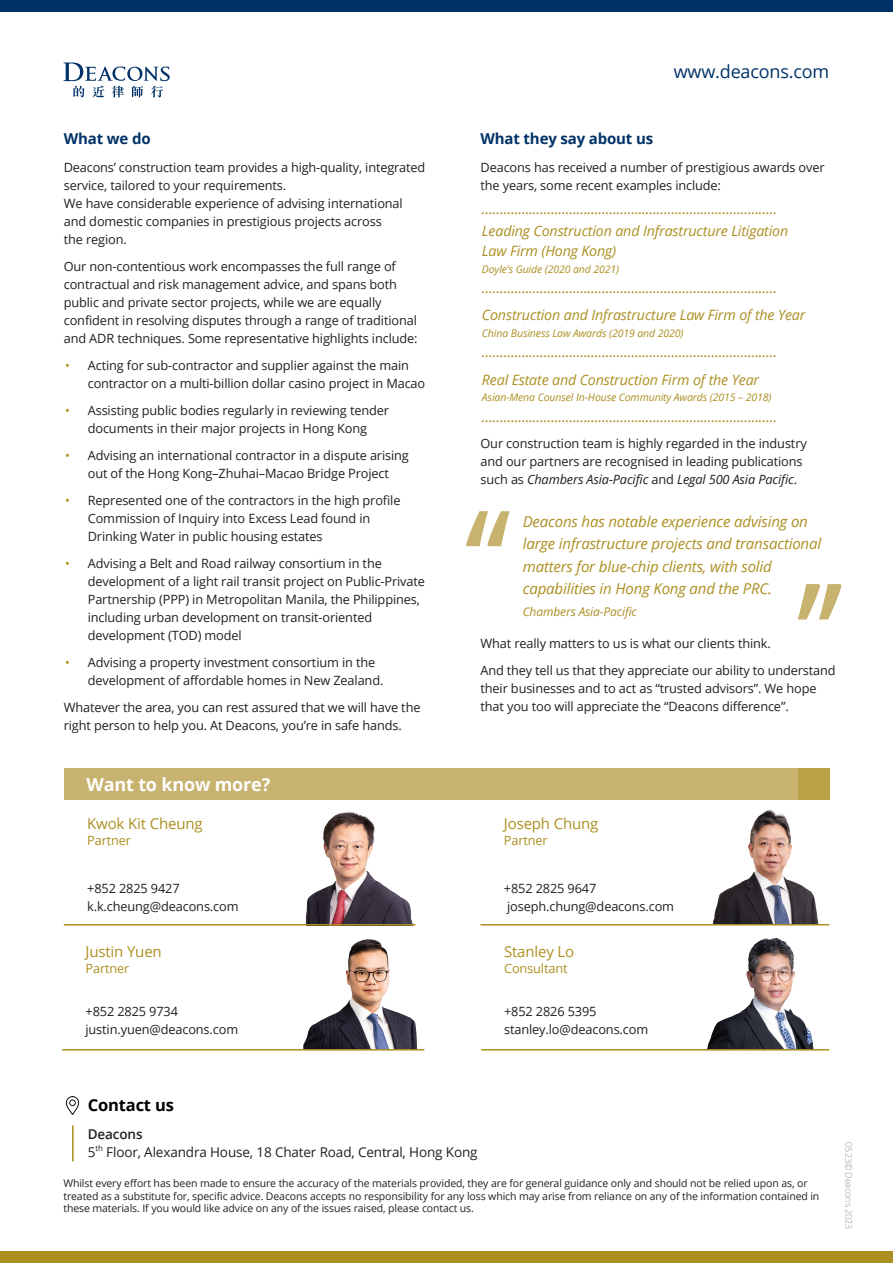
<style>
.page{position:relative;width:893px;height:1263px;background:#fff}
.page>*{position:absolute;margin:0;border:0;box-sizing:border-box;transform-origin:0 0}
.email_website{font:18px "Open Sans";letter-spacing:-.01em;color:#003268}
.Table_Heading{font:700 18px "Open Sans";letter-spacing:-.01em;color:#fff}
.Table_Heading-2{font:700 16.5px "Open Sans";letter-spacing:-.01em;color:#000}
.Quotation{font:italic 15px/22.5px "Open Sans";letter-spacing:-.01em;color:#ac8f21}
.Quotation_Source{font:italic 15px "Open Sans";color:#ac8f21}
.Partner_Name{font:15px "Open Sans";letter-spacing:-.01em;color:#ac8f21}
.Body_Text{font:700 15px "Open Sans";letter-spacing:-.01em;color:#003268}
.Subheading_2{font:700 15px "Open Sans";letter-spacing:-.01em;color:#003268}
.Quotation-2{font:italic 14.25px/19.5px "Open Sans";letter-spacing:-.01em;color:#ac8f21}
.Table_Body_Text{font:13.5px "Open Sans";letter-spacing:-.01em;color:#231f20}
.Table_Body_Text-2{font:600 13.5px/18px "Open Sans";letter-spacing:-.01em;color:#231f20}
.Body_Text-2{font:12.75px/18px "Open Sans";letter-spacing:-.01em;color:#231f20}
.Bullet_Point_Text{font:12.75px/18px "Open Sans";letter-spacing:-.01em;color:#231f20}
.Partner_Title{font:12.75px/18px "Open Sans";letter-spacing:-.01em;color:#231f20}
.Partner_Title-2{font:12.75px "Open Sans";letter-spacing:-.01em;color:#ac8f21}
.Quotation_Source-2{font:italic 12px "Open Sans";letter-spacing:-.01em;color:#ac8f21}
.Body_Text_3{font:10.5px/12.6px "Open Sans";letter-spacing:-.01em;color:#231f20}
.Quotation_Source-3{font:italic 10.5px "Open Sans";letter-spacing:-.01em;color:#ac8f21}
.Body_Text-3{font:300 9px "Open Sans";letter-spacing:-.01em;color:#939598}
.Table_Body_Text-3{font:7.8px "Open Sans";color:#231f20}
.s1{color:#ac8f21}
.s2{font-style:italic}
.s3{font-weight:400}
</style>
<div class="page">
<div style="left:0;top:0;width:893px;height:12px;background:#003268"></div>
<div style="left:0;top:1251px;width:893px;height:12px;background:#ac8f21"></div>
<svg style="left:63px;top:62px;width:107px;height:36px"></svg>
<img style="left:713px;top:810px;width:117px;height:115px">
<img style="left:305px;top:812px;width:111px;height:113px">
<div style="left:796px;top:768px;width:34px;height:32px;background:#baa047"></div>
<div style="left:64px;top:768px;width:733px;height:32px;background:#c8b270"></div>
<hr style="left:480px;top:924px;width:349px;height:1px;background:#ac8f21">
<hr style="left:64px;top:924px;width:351px;height:1px;background:#ac8f21">
<img style="left:303px;top:939px;width:114px;height:110px">
<img style="left:707px;top:938px;width:123px;height:112px">
<hr style="left:62px;top:1049px;width:362px;height:1px;background:#ac8f21">
<hr style="left:481px;top:1049px;width:348px;height:1px;background:#ac8f21">
<svg style="left:798px;top:584px;width:43px;height:35px"></svg>
<svg style="left:466px;top:511px;width:44px;height:35px"></svg>
<hr style="left:72px;top:1125px;width:2px;height:36px;background:#ac8f21">
<img style="left:65px;top:1097px;width:15px;height:17px">
<p class="Subheading_2" style="left:64px;top:128px;width:88px">What we do</p>
<p class="Body_Text-2" style="left:64px;top:158px;width:363px">Deacons’ construction team provides a high-quality, integrated service, tailored to your requirements.<br>We have considerable experience of advising international and domestic companies in prestigious projects across<br>the region.</p>
<p class="Body_Text-2" style="left:64px;top:257px;width:355px">Our non-contentious work encompasses the full range of contractual and risk management advice, and spans both public and private sector projects, while we are equally confident in resolving disputes through a range of traditional and ADR techniques. Some representative highlights include:</p>
<p class="Bullet_Point_Text" style="left:88px;top:356px;width:339px;text-indent:-22px"><span class="s1">•</span> Acting for sub-contractor and supplier against the main contractor on a multi-billion dollar casino project in Macao</p>
<p class="Bullet_Point_Text" style="left:65px;top:401px;width:325px;text-align:center"><span class="s1">•</span> Assisting public bodies regularly in reviewing tender documents in their major projects in Hong Kong</p>
<p class="Bullet_Point_Text" style="left:65px;top:446px;width:345px;text-align:center"><span class="s1">•</span> Advising an international contractor in a dispute arising out of the Hong Kong–Zhuhai–Macao Bridge Project</p>
<p class="Bullet_Point_Text" style="left:88px;top:491px;width:314px;text-indent:-22px"><span class="s1">•</span> Represented one of the contractors in the high profile<br>Commission of Inquiry into Excess Lead found in<br>Drinking Water in public housing estates</p>
<p class="Bullet_Point_Text" style="left:88px;top:554px;width:339px;text-indent:-22px"><span class="s1">•</span> Advising a Belt and Road railway consortium in the development of a light rail transit project on Public-Private Partnership (PPP) in Metropolitan Manila, the Philippines, including urban development on transit-oriented development (TOD) model</p>
<p class="Bullet_Point_Text" style="left:88px;top:653px;width:297px;text-indent:-22px"><span class="s1">•</span> Advising a property investment consortium in the development of affordable homes in New Zealand.</p>
<p class="Body_Text-2" style="left:64px;top:698px;width:358px">Whatever the area, you can rest assured that we will have the right person to help you. At Deacons, you’re in safe hands.</p>
<p class="Table_Heading" style="left:87px;top:772px;width:185px">Want to know more?</p>
<p class="Partner_Name" style="left:87px;top:813px;width:117px">Kwok Kit Cheung</p>
<p class="Partner_Title-2" style="left:87px;top:831px;width:45px">Partner</p>
<p class="Partner_Title" style="left:87px;top:879px;width:94px">+852 2825 9427</p>
<p class="Partner_Title" style="left:87px;top:897px;width:153px">k.k.cheung@deacons.com</p>
<p class="Partner_Name" style="left:86px;top:941px;width:78px">Justin Yuen</p>
<p class="Partner_Title-2" style="left:86px;top:959px;width:45px">Partner</p>
<p class="Partner_Title" style="left:86px;top:1002px;width:154px">+852 2825 9734 justin.yuen@deacons.com</p>
<p class="email_website" style="left:674px;top:59px;width:157px">www.deacons.com</p>
<p class="Body_Text" style="left:480px;top:128px;width:174px">What they say about us</p>
<p class="Body_Text-2" style="left:480px;top:158px;width:346px">Deacons has received a number of prestigious awards over the years, some recent examples include:</p>
<p class="Quotation" style="left:482px;top:197px;width:297px">.................................................................................</p>
<p class="Quotation-2" style="left:482px;top:221px;width:308px">Leading Construction and Infrastructure Litigation<br>Law Firm (Hong Kong)</p>
<p class="Quotation_Source-3" style="left:482px;top:262px;width:139px">Doyle’s Guide (2020 and 2021)</p>
<p class="Quotation" style="left:482px;top:275px;width:297px">.................................................................................</p>
<p class="Quotation-2" style="left:482px;top:305px;width:325px">Construction and Infrastructure Law Firm of the Year</p>
<p class="Quotation_Source-3" style="left:482px;top:326px;width:203px">China Business Law Awards (2019 and 2020)</p>
<p class="Quotation" style="left:482px;top:340px;width:297px">.................................................................................</p>
<p class="Quotation-2" style="left:482px;top:370px;width:279px">Real Estate and Construction Firm of the Year</p>
<p class="Quotation_Source-3" style="left:482px;top:390px;width:291px">Asian-Mena Counsel In-House Community Awards (2015 – 2018)</p>
<p class="Quotation_Source" style="left:482px;top:406px;width:297px">.................................................................................</p>
<p class="Body_Text-2" style="left:480px;top:434px;width:328px">Our construction team is highly regarded in the industry and our partners are recognised in leading publications such as <span class="s2">Chambers Asia-Pacific</span> and <span class="s2">Legal 500 Asia Pacific</span>.</p>
<p class="Quotation" style="left:523px;top:510px;width:300px">Deacons has notable experience advising on large infrastructure projects and transactional matters for blue-chip clients, with solid capabilities in Hong Kong and the PRC.</p>
<p class="Quotation_Source-2" style="left:523px;top:603px;width:116px">Chambers Asia-Pacific</p>
<p class="Body_Text-2" style="left:480px;top:634px;width:292px">What really matters to us is what our clients think.</p>
<p class="Body_Text-2" style="left:480px;top:661px;width:357px">And they tell us that they appreciate our ability to understand their businesses and to act as “trusted advisors”. We hope that you too will appreciate the “Deacons difference”.</p>
<p class="Partner_Name" style="left:504px;top:813px;width:96px">Joseph Chung</p>
<p class="Partner_Title-2" style="left:504px;top:831px;width:45px">Partner</p>
<p class="Partner_Title" style="left:504px;top:879px;width:94px">+852 2825 9647</p>
<p class="Partner_Title" style="left:507px;top:897px;width:169px">joseph.chung@deacons.com</p>
<p class="Partner_Name" style="left:504px;top:941px;width:72px">Stanley Lo</p>
<p class="Partner_Title-2" style="left:504px;top:959px;width:65px">Consultant</p>
<p class="Partner_Title" style="left:504px;top:1002px;width:146px">+852 2826 5395 stanley.lo@deacons.com</p>
<p class="Table_Heading-2" style="left:88px;top:1094px;width:88px">Contact us</p>
<p class="Table_Body_Text-2" style="left:88px;top:1125px;width:56px">Deacons<br><span class="s3">5</span></p>
<p class="Table_Body_Text-3" style="left:95px;top:1142px;width:9px">th</p>
<p class="Table_Body_Text" style="left:106px;top:1143px;width:373px">Floor, Alexandra House, 18 Chater Road, Central, Hong Kong</p>
<p class="Body_Text_3" style="left:63px;top:1176px;width:757px">Whilst every effort has been made to ensure the accuracy of the materials provided, they are for general guidance only and should not be relied upon as, or treated as a substitute for, specific advice. Deacons accepts no responsibility for any loss which may arise from reliance on any of the information contained in these materials. If you would like advice on any of the issues raised, please contact us.</p>
<p class="Body_Text-3" style="left:855px;top:1142px;width:88px;rotate:90deg">0523© Deacons 2023</p>
</div>
